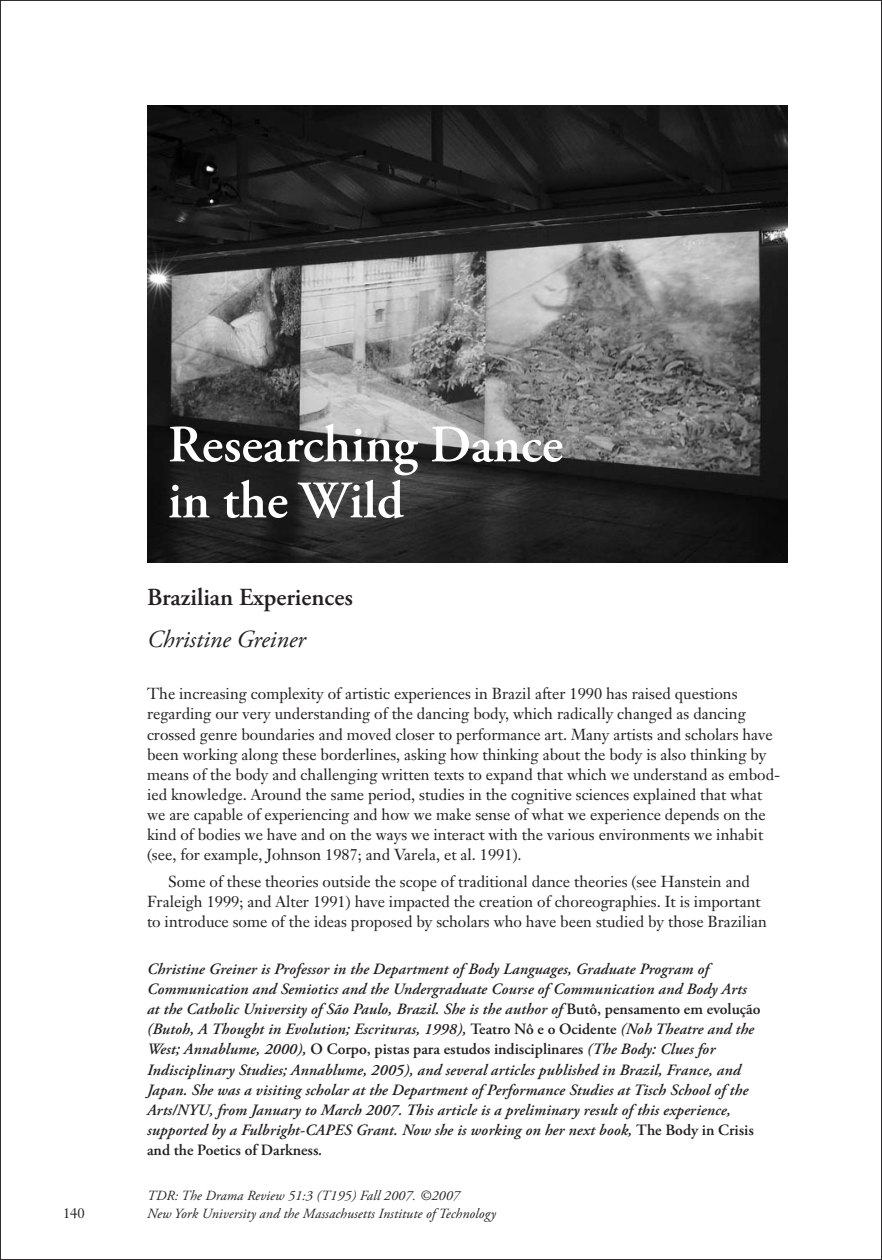
<style>
.page{position:relative;width:882px;height:1260px;background:#fff}
.page>*{position:absolute;margin:0;border:0;box-sizing:border-box;transform-origin:0 0}
.t1{font:600 52.5px/56px "Adobe Garamond Pro";color:#fff}
.t2{font:600 24.5px "Adobe Garamond Pro";color:#231f20}
.t3{font:italic 24.5px "Adobe Garamond Pro";color:#231f20}
.t4{font:15.75px/20.1px "Janson Text";color:#231f20}
.t5{font:italic 600 15.75px/20.1px "Adobe Garamond Pro";letter-spacing:.01em;color:#231f20}
.t6{font:italic 14px/18.4px "Adobe Garamond Pro";letter-spacing:.01em;color:#231f20}
.t7{font:14px "Janson Text";color:#231f20}
.s1{font-style:normal}
</style>
<div class="page">
<svg style="left:881px;top:0;width:1px;height:1260px"></svg>
<img style="left:147px;top:105px;width:640px;height:458px">
<p class="t7" style="left:63px;top:1204px;width:23px">140</p>
<h1 class="t1" style="left:168px;top:417px;width:397px">Researching Dance in the Wild</h1>
<h2 class="t2" style="left:147px;top:583px;width:207px">Brazilian Experiences</h2>
<h2 class="t3" style="left:147px;top:624px;width:160px">Christine Greiner</h2>
<p class="t4" style="left:147px;top:684px;width:635px">The increasing complexity of artistic experiences in Brazil after 1990 has raised questions regarding our very understanding of the dancing body, which radically changed as dancing crossed genre boundaries and moved closer to performance art. Many artists and scholars have been working along these borderlines, asking how thinking about the body is also thinking by means of the body and challenging written texts to expand that which we understand as embod&shy;ied knowledge. Around the same period, studies in the cognitive sciences explained that what we are capable of experiencing and how we make sense of what we experience depends on the kind of bodies we have and on the ways we interact with the various environments we inhabit (see, for example, Johnson 1987; and Varela, et al. 1991).</p>
<p class="t4" style="left:147px;top:871px;width:621px;text-align:center">Some of these theories outside the scope of traditional dance theories (see Hanstein and<br>Fraleigh 1999; and Alter 1991) have impacted the creation of choreographies. It is important to introduce some of the ideas proposed by scholars who have been studied by those Brazilian</p>
<p class="t5" style="left:147px;top:959px;width:615px">Christine Greiner is Professor in the Department of Body Languages, Graduate Program of Communication and Semiotics and the Undergraduate Course of Communication and Body Arts at the Catholic University of São Paulo, Brazil. She is the author of <span class="s1">Butô, pensamento em evolução </span>(Butoh, A Thought in Evolution; Escrituras, 1998), <span class="s1">Teatro Nô e o Ocidente</span> (Noh Theatre and the West; Annablume, 2000), <span class="s1">O Corpo, pistas para estudos indisciplinares</span> (The Body: Clues for Indisciplinary Studies; Annablume, 2005), and several articles published in Brazil, France, and Japan. She was a visiting scholar at the Department of Performance Studies at Tisch School of the Arts/NYU, from January to March 2007. This article is a preliminary result of this experience, supported by a Fulbright-CAPES Grant. Now she is working on her next book, <span class="s1">The Body in Crisis and the Poetics of Darkness</span>.</p>
<p class="t6" style="left:147px;top:1186px;width:351px">TDR: The Drama Review 51:3 (T195) Fall 2007. ©2007<br>New York University and the Massachusetts Institute of Technology</p>
</div>
